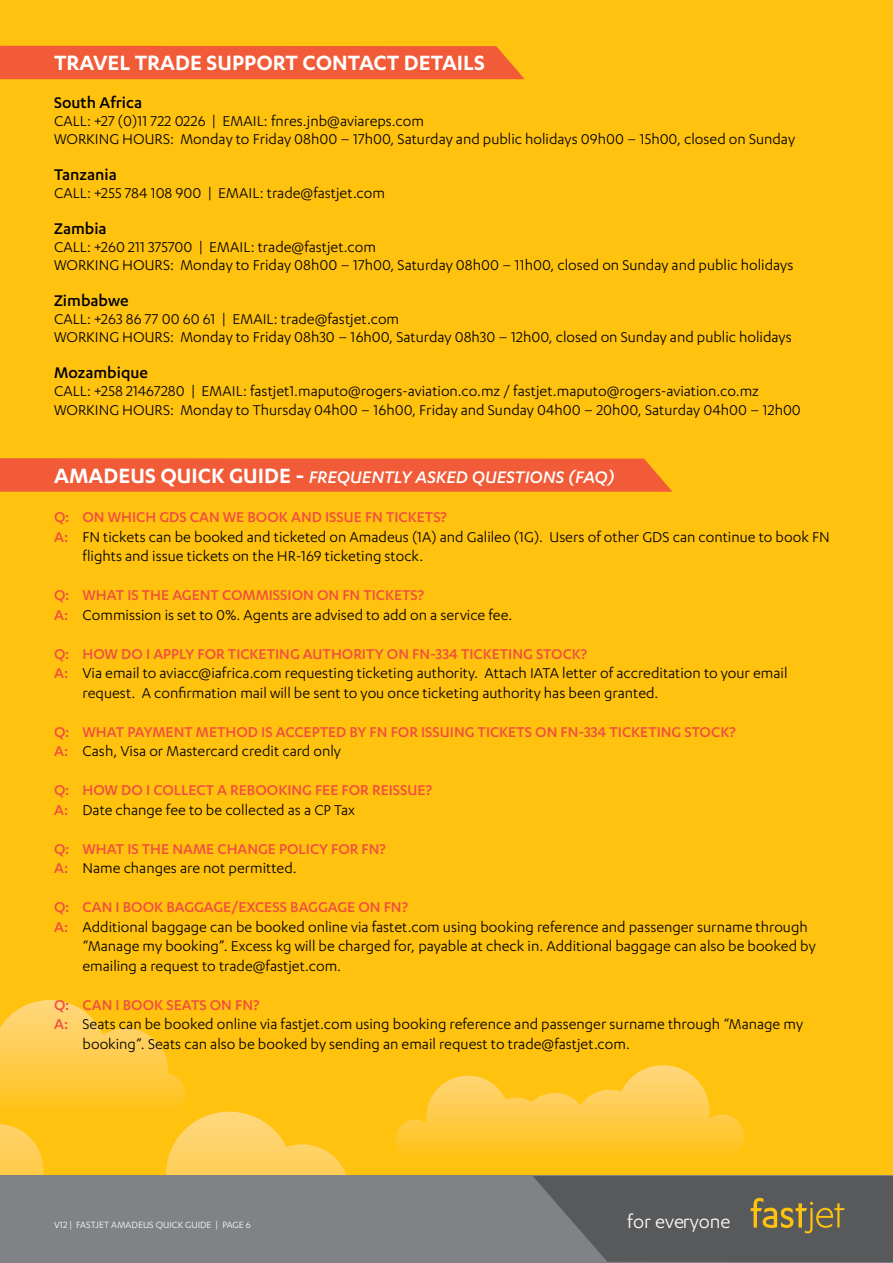
<style>
.page{position:relative;width:893px;height:1263px;background:#ffc20e}
.page>*{position:absolute;margin:0;border:0;box-sizing:border-box;transform-origin:0 0}
.t1{font:600 24px "Karbon";color:#fff}
.t2{font:21.3px "Karbon";color:#fff}
.t3{font:italic 500 19.5px "Karbon";color:#fff}
.t4{font:500 18px "Karbon";color:#000}
.t5{font:16.5px/19.5px "Karbon";color:#000}
.t6{font:500 16.5px/19.5px "Karbon";color:#f04e40}
.t7{font:10.5px "Karbon";color:#fff}
.s1{font-weight:600;font-style:normal;font-size:24px}
</style>
<div class="page">
<img style="left:395px;top:1065px;width:349px;height:87px">
<img style="left:0;top:1000px;width:185px;height:107px">
<img style="left:0;top:1124px;width:44px;height:52px">
<img style="left:119px;top:1112px;width:230px;height:64px">
<div style="left:0;top:1176px;width:893px;height:87px;background:#808285"></div>
<svg style="left:533px;top:1176px;width:360px;height:86px;background:#60605d"></svg>
<div style="left:0;top:46px;width:525px;height:33px;background:#f15b38"></div>
<svg style="left:0;top:458px;width:672px;height:34px;background:#f15f36"></svg>
<h1 class="t1" style="left:54px;top:49px;width:433px">TRAVEL TRADE SUPPORT CONTACT DETAILS</h1>
<p class="t4" style="left:54px;top:92px;width:90px">South Africa</p>
<p class="t5" style="left:54px;top:111px;width:743px;line-height:18px">CALL: +27 (0)11 722 0226 | EMAIL: fnres.jnb@aviareps.com<br>WORKING HOURS: Monday to Friday 08h00 – 17h00, Saturday and public holidays 09h00 – 15h00, closed on Sunday</p>
<p class="t4" style="left:54px;top:164px;width:64px">Tanzania</p>
<p class="t5" style="left:54px;top:183px;width:332px">CALL: +255 784 108 900 | EMAIL: trade@fastjet.com</p>
<p class="t4" style="left:54px;top:218px;width:54px">Zambia</p>
<p class="t5" style="left:54px;top:237px;width:741px;line-height:18px">CALL: +260 211 375700 | EMAIL: trade@fastjet.com<br>WORKING HOURS: Monday to Friday 08h00 – 17h00, Saturday 08h00 – 11h00, closed on Sunday and public holidays</p>
<p class="t4" style="left:54px;top:290px;width:76px">Zimbabwe</p>
<p class="t5" style="left:54px;top:309px;width:739px;line-height:18px">CALL: +263 86 77 00 60 61 | EMAIL: trade@fastjet.com<br>WORKING HOURS: Monday to Friday 08h30 – 16h00, Saturday 08h30 – 12h00, closed on Sunday and public holidays</p>
<p class="t4" style="left:54px;top:362px;width:96px">Mozambique</p>
<p class="t5" style="left:54px;top:381px;width:748px">CALL: +258 21467280 | EMAIL: fastjet1.maputo@rogers-aviation.co.mz / fastjet.maputo@rogers-aviation.co.mz<br>WORKING HOURS: Monday to Thursday 04h00 – 16h00, Friday and Sunday 04h00 – 20h00, Saturday 04h00 – 12h00</p>
<p class="t3" style="left:54px;top:466px;width:562px"><span class="s1">AMADEUS QUICK GUIDE -</span> FREQUENTLY ASKED QUESTIONS (FAQ)</p>
<p class="t6" style="left:82px;top:507px;width:366px">ON WHICH GDS CAN WE BOOK AND ISSUE FN TICKETS?</p>
<p class="t5" style="left:82px;top:526px;width:749px">FN tickets can be booked and ticketed on Amadeus (1A) and Galileo (1G). Users of other GDS can continue to book FN flights and issue tickets on the HR-169 ticketing stock.</p>
<p class="t6" style="left:82px;top:585px;width:343px">WHAT IS THE AGENT COMMISSION ON FN TICKETS?</p>
<p class="t5" style="left:82px;top:604px;width:431px">Commission is set to 0%. Agents are advised to add on a service fee.</p>
<p class="t6" style="left:82px;top:643px;width:506px">HOW DO I APPLY FOR TICKETING AUTHORITY ON FN-334 TICKETING STOCK?</p>
<p class="t5" style="left:82px;top:663px;width:706px">Via email to aviacc@iafrica.com requesting ticketing authority. Attach IATA letter of accreditation to your email request. A confirmation mail will be sent to you once ticketing authority has been granted.</p>
<p class="t6" style="left:82px;top:721px;width:655px">WHAT PAYMENT METHOD IS ACCEPTED BY FN FOR ISSUING TICKETS ON FN-334 TICKETING STOCK?</p>
<p class="t5" style="left:82px;top:741px;width:260px">Cash, Visa or Mastercard credit card only</p>
<p class="t6" style="left:82px;top:780px;width:351px">HOW DO I COLLECT A REBOOKING FEE FOR REISSUE?</p>
<p class="t5" style="left:82px;top:799px;width:274px">Date change fee to be collected as a CP Tax</p>
<p class="t6" style="left:82px;top:838px;width:305px">WHAT IS THE NAME CHANGE POLICY FOR FN?</p>
<p class="t5" style="left:82px;top:858px;width:216px">Name changes are not permitted.</p>
<p class="t6" style="left:82px;top:897px;width:327px">CAN I BOOK BAGGAGE/EXCESS BAGGAGE ON FN?</p>
<p class="t5" style="left:82px;top:916px;width:735px">Additional baggage can be booked online via fastet.com using booking reference and passenger surname through “Manage my booking”. Excess kg will be charged for, payable at check in. Additional baggage can also be booked by emailing a request to trade@fastjet.com.</p>
<p class="t6" style="left:82px;top:994px;width:178px">CAN I BOOK SEATS ON FN?</p>
<p class="t5" style="left:82px;top:1014px;width:722px">Seats can be booked online via fastjet.com using booking reference and passenger surname through “Manage my booking”. Seats can also be booked by sending an email request to trade@fastjet.com.</p>
<p class="t6" style="left:54px;top:507px;width:17px">Q:<br>A:</p>
<p class="t6" style="left:54px;top:585px;width:17px">Q:<br>A:</p>
<p class="t6" style="left:54px;top:643px;width:17px">Q:<br>A:</p>
<p class="t6" style="left:54px;top:721px;width:17px">Q:<br>A:</p>
<p class="t6" style="left:54px;top:780px;width:17px">Q:<br>A:</p>
<p class="t6" style="left:54px;top:838px;width:17px">Q:<br>A:</p>
<p class="t6" style="left:54px;top:897px;width:17px">Q:<br>A:</p>
<p class="t6" style="left:54px;top:994px;width:17px">Q:<br>A:</p>
<p class="t7" style="left:54px;top:1219px;width:198px">V12 | FASTJET AMADEUS QUICK GUIDE | PAGE 6</p>
<p class="t2" style="left:627px;top:1209px;width:105px">for everyone</p>
</div>
